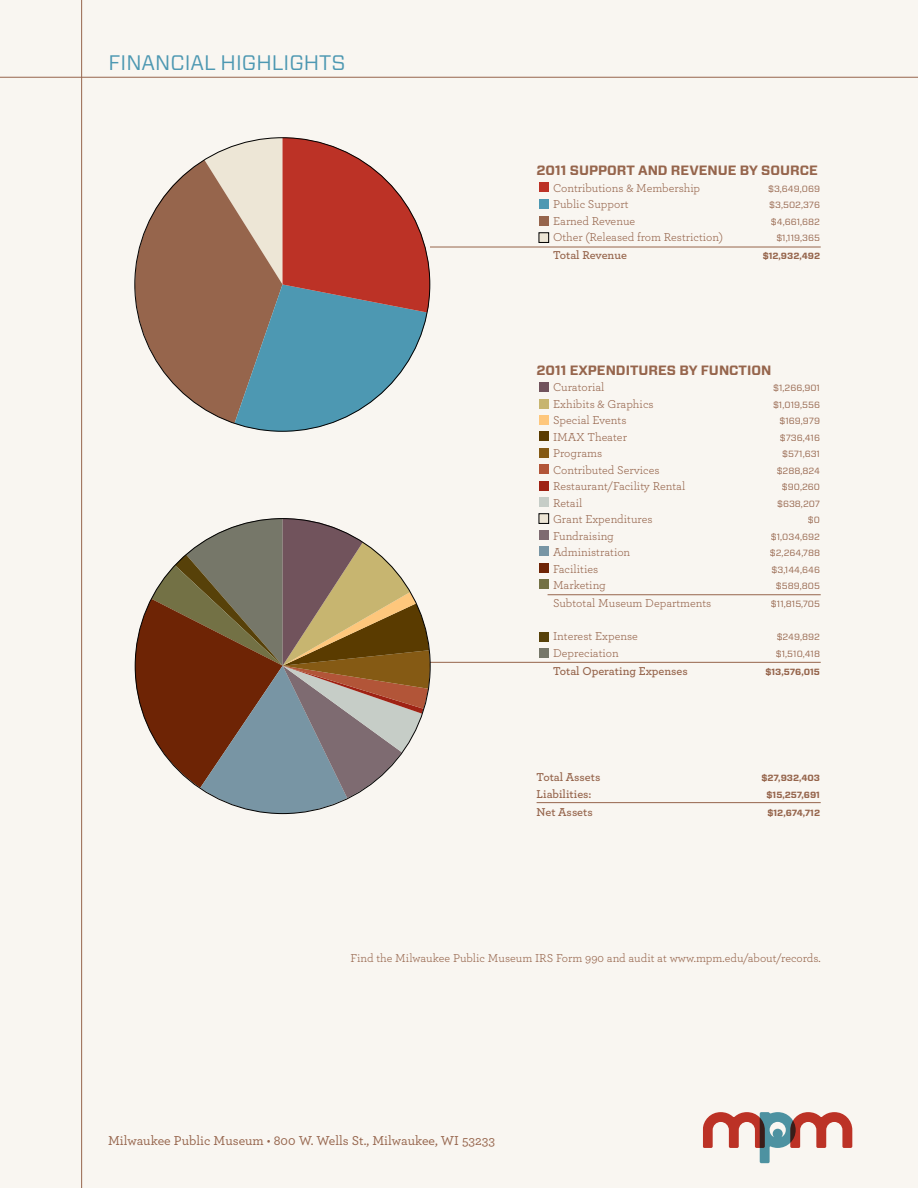
<style>
.page{position:relative;width:918px;height:1188px;background:#f9f6f1}
.page>*{position:absolute;margin:0;border:0;box-sizing:border-box;transform-origin:0 0}
.t1{font:21px "Forza";color:#4d98b2}
.t2{font:700 13.5px "Forza";color:#96654c}
.t3{font:500 13.5px "Archer";color:#96654c}
.t4{font:12px "Archer";color:#96654c}
.t5{font:600 12px "Archer";color:#96654c}
.t6{font:9px "Forza";color:#96654c}
.t7{font:700 9px "Forza";color:#96654c}
</style>
<div class="page">
<svg style="left:703px;top:1112px;width:150px;height:52px"></svg>
<hr style="left:81px;top:0;width:1px;height:1188px;background:#96654c">
<hr style="left:0;top:77px;width:918px;height:1px;background:#96654c">
<hr style="left:430px;top:247px;width:391px;height:1px;background:#96654c">
<hr style="left:548px;top:594px;width:273px;height:1px;background:#96654c">
<hr style="left:537px;top:802px;width:284px;height:1px;background:#96654c">
<hr style="left:430px;top:662px;width:391px;height:1px;background:#96654c">
<div style="left:539px;top:183px;width:10px;height:9px;background:#bc3226"></div>
<div style="left:539px;top:199px;width:10px;height:10px;background:#4d98b2"></div>
<div style="left:539px;top:382px;width:10px;height:10px;background:#71535c"></div>
<div style="left:539px;top:399px;width:10px;height:10px;background:#c7b570"></div>
<div style="left:539px;top:415px;width:10px;height:10px;background:#fec77c"></div>
<div style="left:539px;top:432px;width:10px;height:9px;background:#5a3b00"></div>
<div style="left:539px;top:448px;width:10px;height:10px;background:#855a14"></div>
<div style="left:539px;top:464px;width:10px;height:10px;background:#b25538"></div>
<div style="left:539px;top:481px;width:10px;height:10px;background:#9f2214"></div>
<div style="left:539px;top:497px;width:10px;height:10px;background:#c6cdc7"></div>
<div style="left:539px;top:514px;width:10px;height:9px;background:#ede6d6"></div>
<div style="left:539px;top:514px;width:10px;height:10px;border:1px solid #000"></div>
<div style="left:539px;top:530px;width:10px;height:10px;background:#7e6b71"></div>
<div style="left:539px;top:547px;width:10px;height:9px;background:#7895a4"></div>
<div style="left:539px;top:563px;width:10px;height:10px;background:#6e2405"></div>
<div style="left:539px;top:579px;width:10px;height:10px;background:#737145"></div>
<div style="left:539px;top:632px;width:10px;height:10px;background:#574109"></div>
<div style="left:539px;top:648px;width:10px;height:10px;background:#767769"></div>
<div style="left:539px;top:216px;width:10px;height:10px;background:#96654c"></div>
<div style="left:539px;top:233px;width:10px;height:9px;background:#ede6d6"></div>
<div style="left:539px;top:233px;width:10px;height:10px;border:1px solid #000"></div>
<svg style="left:134px;top:518px;width:297px;height:297px"></svg>
<svg style="left:134px;top:160px;width:70px;height:250px;fill:#96654c"></svg>
<svg style="left:204px;top:138px;width:226px;height:294px"></svg>
<h1 class="t1" style="left:109px;top:50px;width:235px">FINANCIAL H IGHLIGHTS</h1>
<p class="t2" style="left:537px;top:162px;width:283px">2011 SUPPORT AND REVENUE BY SOURCE</p>
<p class="t4" style="left:553px;top:180px;width:149px">Contributions &amp; Membership</p>
<p class="t6" style="left:768px;top:183px;width:53px">$3,649,069</p>
<p class="t4" style="left:553px;top:197px;width:77px">Public Support</p>
<p class="t6" style="left:769px;top:200px;width:52px">$3,502,376</p>
<p class="t4" style="left:553px;top:213px;width:84px">Earned Revenue</p>
<p class="t6" style="left:771px;top:216px;width:51px">$4,661,682</p>
<p class="t4" style="left:553px;top:230px;width:172px">Other (Released from Restriction)</p>
<p class="t6" style="left:776px;top:233px;width:45px">$1,119,365</p>
<p class="t5" style="left:553px;top:248px;width:75px">Total Revenue</p>
<p class="t7" style="left:763px;top:251px;width:59px">$12,932,492</p>
<p class="t2" style="left:537px;top:362px;width:236px">2011 EXPENDITURES BY FUNCTION</p>
<p class="t4" style="left:553px;top:380px;width:53px">Curatorial</p>
<p class="t6" style="left:773px;top:383px;width:48px">$1,266,901</p>
<p class="t4" style="left:553px;top:396px;width:102px">Exhibits &amp; Graphics</p>
<p class="t6" style="left:773px;top:399px;width:49px">$1,019,556</p>
<p class="t4" style="left:553px;top:413px;width:75px">Special Events</p>
<p class="t6" style="left:779px;top:416px;width:42px">$169,979</p>
<p class="t4" style="left:553px;top:429px;width:75px">IMAX Theater</p>
<p class="t6" style="left:780px;top:432px;width:42px">$736,416</p>
<p class="t4" style="left:553px;top:446px;width:51px">Programs</p>
<p class="t6" style="left:782px;top:449px;width:39px">$571,631</p>
<p class="t4" style="left:553px;top:462px;width:108px">Contributed Services</p>
<p class="t6" style="left:777px;top:465px;width:45px">$288,824</p>
<p class="t4" style="left:553px;top:479px;width:134px">Restaurant/Facility Rental</p>
<p class="t6" style="left:782px;top:482px;width:40px">$90,260</p>
<p class="t4" style="left:553px;top:495px;width:31px">Retail</p>
<p class="t6" style="left:777px;top:498px;width:44px">$638,207</p>
<p class="t4" style="left:553px;top:512px;width:101px">Grant Expenditures</p>
<p class="t6" style="left:808px;top:515px;width:14px">$0</p>
<p class="t4" style="left:553px;top:528px;width:62px">Fundraising</p>
<p class="t6" style="left:771px;top:531px;width:51px">$1,034,692</p>
<p class="t4" style="left:553px;top:545px;width:79px">Administration</p>
<p class="t6" style="left:770px;top:548px;width:52px">$2,264,788</p>
<p class="t4" style="left:553px;top:561px;width:47px">Facilities</p>
<p class="t6" style="left:772px;top:564px;width:50px">$3,144,646</p>
<p class="t4" style="left:553px;top:578px;width:54px">Marketing</p>
<p class="t6" style="left:776px;top:581px;width:46px">$589,805</p>
<p class="t4" style="left:553px;top:596px;width:160px">Subtotal Museum Departments</p>
<p class="t6" style="left:771px;top:599px;width:51px">$11,815,705</p>
<p class="t4" style="left:553px;top:629px;width:86px">Interest Expense</p>
<p class="t6" style="left:777px;top:632px;width:45px">$249,892</p>
<p class="t4" style="left:553px;top:645px;width:67px">Depreciation</p>
<p class="t6" style="left:776px;top:648px;width:46px">$1,510,418</p>
<p class="t5" style="left:553px;top:663px;width:136px">Total Operating Expenses</p>
<p class="t7" style="left:765px;top:666px;width:56px">$13,576,015</p>
<p class="t5" style="left:537px;top:770px;width:65px">Total Assets</p>
<p class="t7" style="left:761px;top:773px;width:60px">$27,932,403</p>
<p class="t5" style="left:537px;top:786px;width:56px">Liabilities:</p>
<p class="t7" style="left:767px;top:789px;width:55px">$15,257,691</p>
<p class="t5" style="left:537px;top:804px;width:58px">Net Assets</p>
<p class="t7" style="left:767px;top:807px;width:54px">$12,674,712</p>
<p class="t4" style="left:351px;top:951px;width:472px">Find the Milwaukee Public Museum IRS Form 990 and audit at www.mpm.edu/about/records.</p>
<p class="t3" style="left:108px;top:1132px;width:389px">Milwaukee Public Museum • 800 W. Wells St., Milwaukee, WI 53233</p>
</div>
